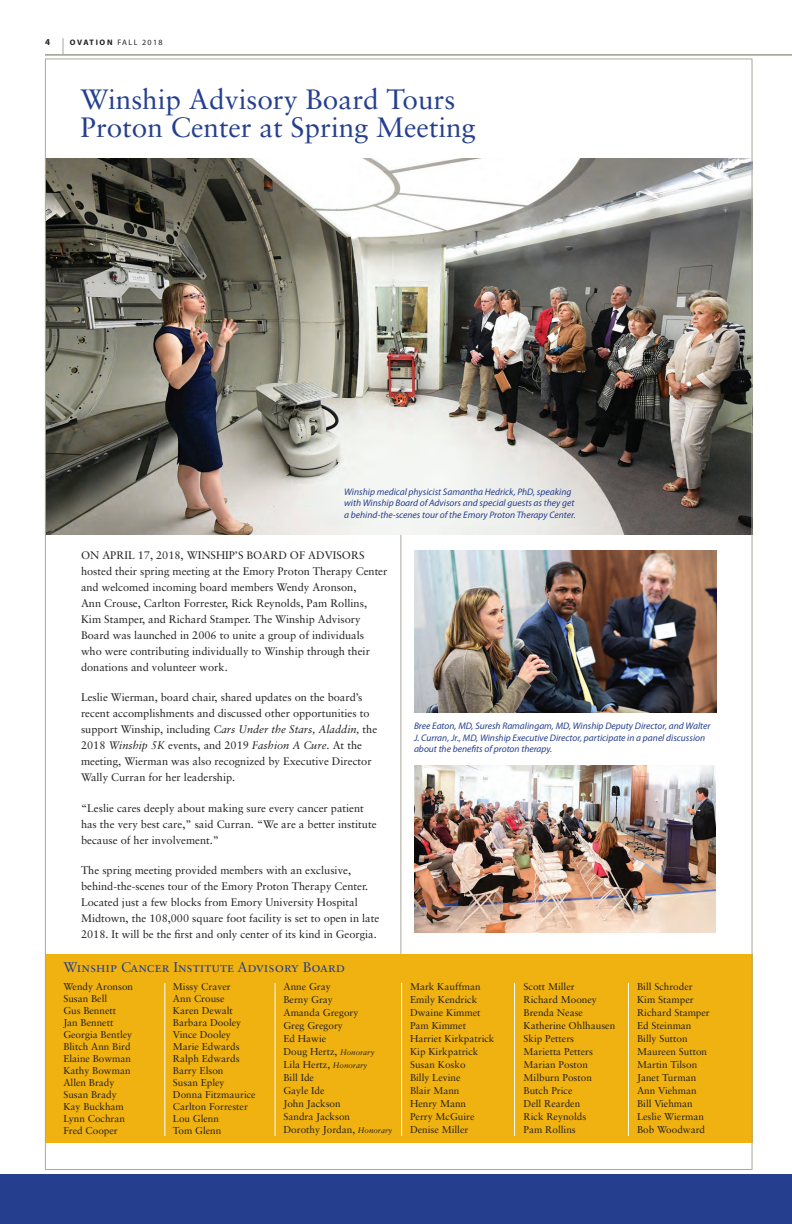
<style>
.page{position:relative;width:792px;height:1224px;background:#fff}
.page>*{position:absolute;margin:0;border:0;box-sizing:border-box;transform-origin:0 0}
.Reg_story_heads_28pt{font:28px/28px "Sabon";color:#253f8e}
.t1{font:14px "Sabon Roman SC";color:#253f8e}
._11_16_body_copy{font:11px/16px "Sabon";color:#231f20}
.Ad_Brd_Listing{font:10px "Sabon";color:#231f20}
.captions{font:italic 9.5px/11.4px "Myriad Pro";color:#253f8e}
.t2{font:700 9px "Myriad Pro";color:#231f20}
.t3{font:8px "Myriad Pro";letter-spacing:.17em;color:#231f20}
.s1{font-weight:700}
.s2{font-style:italic}
.s3{font-style:italic;font-size:8px}
</style>
<div class="page">
<div style="left:45px;top:954px;width:707px;height:189px;background:#efb211"></div>
<img style="left:47px;top:158px;width:703px;height:377px">
<hr style="left:400px;top:535px;width:1px;height:419px;background:#a9a99f">
<hr style="left:45px;top:54px;width:747px;height:2px;background:#a9a99f">
<svg style="left:62px;top:38px;width:2px;height:16px"></svg>
<div style="left:0;top:1174px;width:792px;height:50px;background:#253f8e"></div>
<hr style="left:164px;top:983px;width:1px;height:153px;background:#fff">
<hr style="left:275px;top:983px;width:1px;height:153px;background:#fff">
<hr style="left:401px;top:983px;width:1px;height:153px;background:#fff">
<hr style="left:514px;top:983px;width:1px;height:153px;background:#fff">
<hr style="left:628px;top:983px;width:1px;height:153px;background:#fff">
<img style="left:414px;top:551px;width:302px;height:162px">
<img style="left:414px;top:766px;width:302px;height:166px">
<p class="t2" style="left:45px;top:36px;width:6px">4</p>
<p class="t3" style="left:70px;top:37px;width:95px"><span class="s1">OVATION</span> FALL 2018</p>
<p class="Reg_story_heads_28pt" style="left:81px;top:85px;width:397px">Winship Advisory Board Tours<br>Proton Center at Spring Meeting</p>
<p class="captions" style="left:344px;top:486px;width:233px">Winship medical physicist Samantha Hedrick, PhD, speaking with Winship Board of Advisors and special guests as they get a behind-the-scenes tour of the Emory Proton Therapy Center.</p>
<p class="_11_16_body_copy" style="left:81px;top:547px;width:308px">ON APRIL 17, 2018, WINSHIP’S BOARD OF ADVISORS hosted their spring meeting at the Emory Proton Therapy Center and welcomed incoming board members Wendy Aronson,<br>Ann Crouse, Carlton Forrester, Rick Reynolds, Pam Rollins, Kim Stamper, and Richard Stamper. The Winship Advisory Board was launched in 2006 to unite a group of individuals who were contributing individually to Winship through their donations and volunteer work.</p>
<p class="_11_16_body_copy" style="left:81px;top:690px;width:298px">Leslie Wierman, board chair, shared updates on the board’s recent accomplishments and discussed other opportunities to support Winship, including <span class="s2">Cars Under the Stars, Aladdin,</span> the 2018 <span class="s2">Winship 5K</span> events, and 2019 <span class="s2">Fashion A Cure</span>. At the meeting, Wierman was also recognized by Executive Director Wally Curran for her leadership.</p>
<p class="_11_16_body_copy" style="left:81px;top:800px;width:297px">“Leslie cares deeply about making sure every cancer patient has the very best care,” said Curran. “We are a better institute because of her involvement.”</p>
<p class="_11_16_body_copy" style="left:81px;top:862px;width:300px">The spring meeting provided members with an exclusive, behind-the-scenes tour of the Emory Proton Therapy Center.<br>Located just a few blocks from Emory University Hospital Midtown, the 108,000 square foot facility is set to open in late 2018. It will be the first and only center of its kind in Georgia.</p>
<p class="t1" style="left:63px;top:959px;width:283px">Winship Cancer Institute Advisory Board</p>
<p class="Ad_Brd_Listing" style="left:63px;top:980px;width:71px">Wendy Aronson</p>
<p class="Ad_Brd_Listing" style="left:63px;top:992px;width:45px">Susan Bell</p>
<p class="Ad_Brd_Listing" style="left:63px;top:1004px;width:54px">Gus Bennett</p>
<p class="Ad_Brd_Listing" style="left:63px;top:1016px;width:51px">Jan Bennett</p>
<p class="Ad_Brd_Listing" style="left:63px;top:1028px;width:70px">Georgia Bentley</p>
<p class="Ad_Brd_Listing" style="left:63px;top:1040px;width:69px">Blitch Ann Bird</p>
<p class="Ad_Brd_Listing" style="left:63px;top:1052px;width:69px">Elaine Bowman</p>
<p class="Ad_Brd_Listing" style="left:63px;top:1064px;width:69px">Kathy Bowman</p>
<p class="Ad_Brd_Listing" style="left:63px;top:1076px;width:53px">Allen Brady</p>
<p class="Ad_Brd_Listing" style="left:63px;top:1088px;width:55px">Susan Brady</p>
<p class="Ad_Brd_Listing" style="left:63px;top:1100px;width:62px">Kay Buckham</p>
<p class="Ad_Brd_Listing" style="left:63px;top:1112px;width:63px">Lynn Cochran</p>
<p class="Ad_Brd_Listing" style="left:63px;top:1124px;width:56px">Fred Cooper</p>
<p class="Ad_Brd_Listing" style="left:283px;top:980px;width:49px">Anne Gray</p>
<p class="Ad_Brd_Listing" style="left:283px;top:993px;width:51px">Berny Gray</p>
<p class="Ad_Brd_Listing" style="left:283px;top:1006px;width:76px">Amanda Gregory</p>
<p class="Ad_Brd_Listing" style="left:283px;top:1019px;width:61px">Greg Gregory</p>
<p class="Ad_Brd_Listing" style="left:283px;top:1032px;width:44px">Ed Hawie</p>
<p class="Ad_Brd_Listing" style="left:283px;top:1045px;width:92px">Doug Hertz, <span class="s3">Honorary</span></p>
<p class="Ad_Brd_Listing" style="left:283px;top:1058px;width:85px">Lila Hertz, <span class="s3">Honorary</span></p>
<p class="Ad_Brd_Listing" style="left:283px;top:1071px;width:32px">Bill Ide</p>
<p class="Ad_Brd_Listing" style="left:283px;top:1084px;width:43px">Gayle Ide</p>
<p class="Ad_Brd_Listing" style="left:283px;top:1097px;width:59px">John Jackson</p>
<p class="Ad_Brd_Listing" style="left:283px;top:1110px;width:68px">Sandra Jackson</p>
<p class="Ad_Brd_Listing" style="left:283px;top:1123px;width:110px">Dorothy Jordan, <span class="s3">Honorary</span></p>
<p class="Ad_Brd_Listing" style="left:173px;top:980px;width:59px">Missy Craver</p>
<p class="Ad_Brd_Listing" style="left:173px;top:992px;width:53px">Ann Crouse</p>
<p class="Ad_Brd_Listing" style="left:173px;top:1004px;width:61px">Karen Dewalt</p>
<p class="Ad_Brd_Listing" style="left:173px;top:1016px;width:70px">Barbara Dooley</p>
<p class="Ad_Brd_Listing" style="left:173px;top:1028px;width:59px">Vince Dooley</p>
<p class="Ad_Brd_Listing" style="left:173px;top:1040px;width:68px">Marie Edwards</p>
<p class="Ad_Brd_Listing" style="left:173px;top:1052px;width:68px">Ralph Edwards</p>
<p class="Ad_Brd_Listing" style="left:173px;top:1064px;width:52px">Barry Elson</p>
<p class="Ad_Brd_Listing" style="left:173px;top:1076px;width:53px">Susan Epley</p>
<p class="Ad_Brd_Listing" style="left:173px;top:1088px;width:84px">Donna Fitzmaurice</p>
<p class="Ad_Brd_Listing" style="left:173px;top:1100px;width:77px">Carlton Forrester</p>
<p class="Ad_Brd_Listing" style="left:173px;top:1112px;width:48px">Lou Glenn</p>
<p class="Ad_Brd_Listing" style="left:173px;top:1124px;width:50px">Tom Glenn</p>
<p class="captions" style="left:414px;top:720px;width:298px">Bree Eaton, MD, Suresh Ramalingam, MD, Winship Deputy Director, and Walter<br>J. Curran, Jr., MD, Winship Executive Director, participate in a panel discussion about the benefits of proton therapy.</p>
<p class="Ad_Brd_Listing" style="left:410px;top:980px;width:72px">Mark Kauffman</p>
<p class="Ad_Brd_Listing" style="left:410px;top:993px;width:69px">Emily Kendrick</p>
<p class="Ad_Brd_Listing" style="left:410px;top:1006px;width:72px">Dwaine Kimmet</p>
<p class="Ad_Brd_Listing" style="left:410px;top:1019px;width:58px">Pam Kimmet</p>
<p class="Ad_Brd_Listing" style="left:410px;top:1032px;width:86px">Harriet Kirkpatrick</p>
<p class="Ad_Brd_Listing" style="left:410px;top:1045px;width:70px">Kip Kirkpatrick</p>
<p class="Ad_Brd_Listing" style="left:410px;top:1058px;width:57px">Susan Kosko</p>
<p class="Ad_Brd_Listing" style="left:410px;top:1071px;width:52px">Billy Levine</p>
<p class="Ad_Brd_Listing" style="left:410px;top:1084px;width:51px">Blair Mann</p>
<p class="Ad_Brd_Listing" style="left:410px;top:1097px;width:58px">Henry Mann</p>
<p class="Ad_Brd_Listing" style="left:410px;top:1110px;width:66px">Perry McGuire</p>
<p class="Ad_Brd_Listing" style="left:410px;top:1123px;width:60px">Denise Miller</p>
<p class="Ad_Brd_Listing" style="left:524px;top:980px;width:53px">Scott Miller</p>
<p class="Ad_Brd_Listing" style="left:524px;top:993px;width:75px">Richard Mooney</p>
<p class="Ad_Brd_Listing" style="left:524px;top:1006px;width:61px">Brenda Nease</p>
<p class="Ad_Brd_Listing" style="left:524px;top:1019px;width:93px">Katherine Ohlhausen</p>
<p class="Ad_Brd_Listing" style="left:524px;top:1032px;width:52px">Skip Petters</p>
<p class="Ad_Brd_Listing" style="left:524px;top:1045px;width:71px">Marietta Petters</p>
<p class="Ad_Brd_Listing" style="left:524px;top:1058px;width:66px">Marian Poston</p>
<p class="Ad_Brd_Listing" style="left:524px;top:1071px;width:70px">Milburn Poston</p>
<p class="Ad_Brd_Listing" style="left:524px;top:1084px;width:50px">Butch Price</p>
<p class="Ad_Brd_Listing" style="left:524px;top:1097px;width:58px">Dell Rearden</p>
<p class="Ad_Brd_Listing" style="left:524px;top:1110px;width:64px">Rick Reynolds</p>
<p class="Ad_Brd_Listing" style="left:524px;top:1123px;width:54px">Pam Rollins</p>
<p class="Ad_Brd_Listing" style="left:637px;top:980px;width:57px">Bill Schroder</p>
<p class="Ad_Brd_Listing" style="left:637px;top:993px;width:58px">Kim Stamper</p>
<p class="Ad_Brd_Listing" style="left:637px;top:1006px;width:74px">Richard Stamper</p>
<p class="Ad_Brd_Listing" style="left:637px;top:1019px;width:56px">Ed Steinman</p>
<p class="Ad_Brd_Listing" style="left:637px;top:1032px;width:52px">Billy Sutton</p>
<p class="Ad_Brd_Listing" style="left:637px;top:1045px;width:72px">Maureen Sutton</p>
<p class="Ad_Brd_Listing" style="left:637px;top:1058px;width:62px">Martin Tilson</p>
<p class="Ad_Brd_Listing" style="left:637px;top:1071px;width:61px">Janet Turman</p>
<p class="Ad_Brd_Listing" style="left:637px;top:1084px;width:61px">Ann Viehman</p>
<p class="Ad_Brd_Listing" style="left:637px;top:1097px;width:57px">Bill Viehman</p>
<p class="Ad_Brd_Listing" style="left:637px;top:1110px;width:69px">Leslie Wierman</p>
<p class="Ad_Brd_Listing" style="left:637px;top:1123px;width:70px">Bob Woodward</p>
</div>
